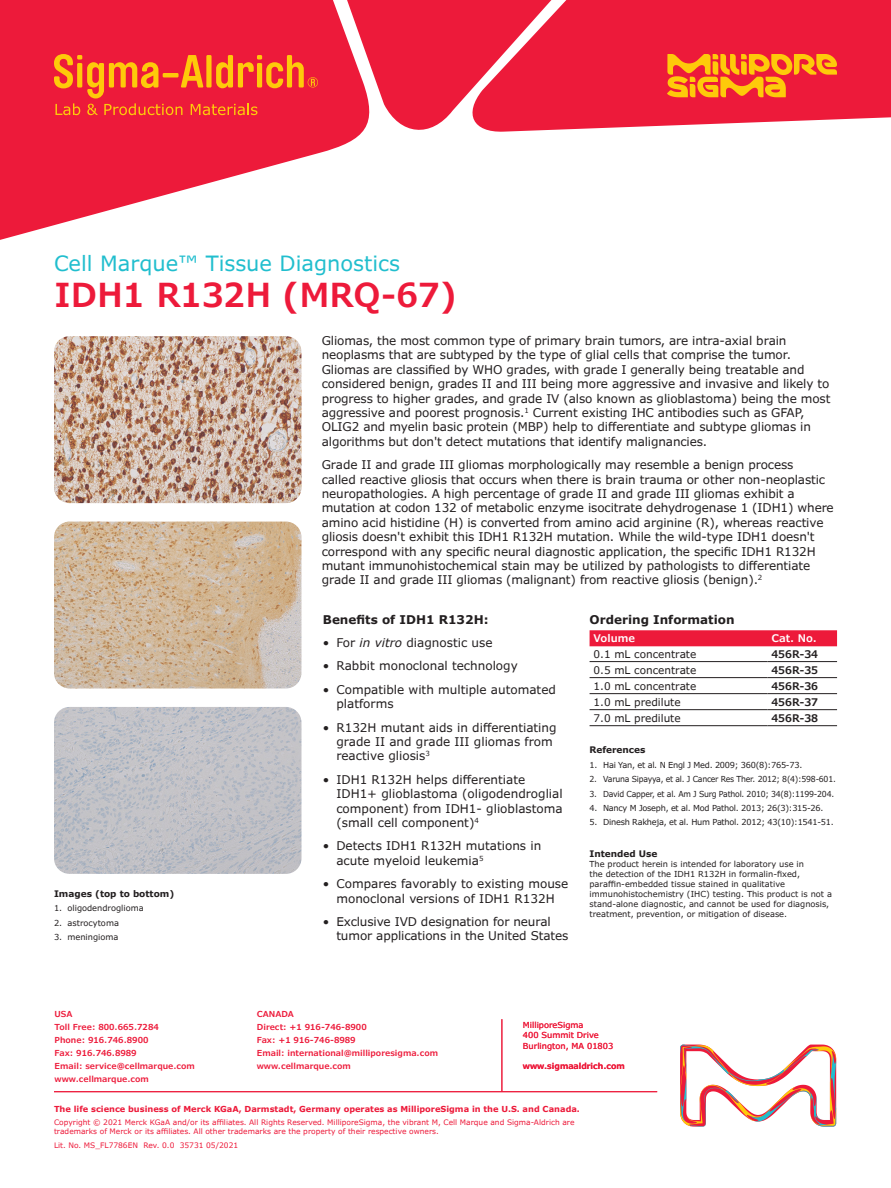
<style>
.page{position:relative;width:891px;height:1188px;background:#fff}
.page>*{position:absolute;margin:0;border:0;box-sizing:border-box;transform-origin:0 0}
.Merck_Headline_30_30{font:600 33px "Verdana Pro";color:#ed1a3a}
.Merck_Headline_30_30-2{font:21px "Verdana Pro";color:#21bece}
.Body_Copy_9_11{font:12px/14.4px "Verdana Pro";letter-spacing:-.01em;color:#231f20}
.t1{font:12px "Verdana";color:#231f20}
.Body_Subhead_9_11{font:700 12px "Verdana Pro";color:#231f20}
.Table_Title_9_11{font:700 12px "Verdana Pro";color:#231f20}
.Table_Body_7_9{font:10.5px "Verdana Pro";color:#231f20}
.Table_Body_7_9-2{font:600 10.5px "Verdana Pro";color:#231f20}
.Table_Head_7_9{font:600 10.5px "Verdana Pro";color:#fff}
.Body_Subhead_6_7{font:700 9px "Verdana Pro";color:#231f20}
.Body_Copy_6_7{font:8.25px/9.9px "Verdana Pro";color:#231f20}
.t2{font:600 8.25px "Verdana Pro";color:#ed1a3a}
.Body_Copy_6_7-2{font:8.25px "Verdana Pro";letter-spacing:-.03em;color:#231f20}
.Body_Copy_6_7-3{font:8.25px "Verdana Pro";letter-spacing:-.03em;color:#231f20;scale:.94 1}
.Endorsement_-__Legal{font:700 8.25px "Verdana Pro";color:#ed1a3a}
.t3{font:8.25px/10.5px "Verdana Pro";color:#ed1a3a}
.Legal_5_6{font:7.5px/9px "Verdana Pro";color:#ed1a3a}
.s1{font-style:italic}
</style>
<div class="page">
<svg style="left:0;top:0;width:354px;height:240px;fill:#ed1a3a"></svg>
<svg style="left:882px;top:0;width:9px;height:118px"></svg>
<svg style="left:180px;top:0;width:702px;height:139px;background:#ef3854"></svg>
<svg style="left:54px;top:54px;width:264px;height:61px;background:#f1462d"></svg>
<img style="left:54px;top:522px;width:248px;height:167px">
<img style="left:54px;top:336px;width:248px;height:167px">
<img style="left:54px;top:707px;width:248px;height:167px">
<svg style="left:680px;top:1045px;width:156px;height:82px"></svg>
<div style="left:590px;top:630px;width:247px;height:16px;background:#ed1a3a"></div>
<hr style="left:590px;top:661px;width:177px;height:1px;background:#231f20">
<hr style="left:767px;top:661px;width:70px;height:1px;background:#231f20">
<hr style="left:590px;top:677px;width:177px;height:1px;background:#231f20">
<hr style="left:767px;top:677px;width:70px;height:1px;background:#231f20">
<hr style="left:590px;top:693px;width:177px;height:1px;background:#231f20">
<hr style="left:767px;top:693px;width:70px;height:1px;background:#231f20">
<hr style="left:590px;top:709px;width:177px;height:1px;background:#231f20">
<hr style="left:767px;top:709px;width:70px;height:1px;background:#231f20">
<hr style="left:590px;top:725px;width:177px;height:1px;background:#231f20">
<hr style="left:767px;top:725px;width:70px;height:1px;background:#231f20">
<hr style="left:54px;top:1091px;width:603px;height:1px;background:#ed1a3a">
<hr style="left:502px;top:1019px;width:1px;height:73px;background:#ed1a3a">
<svg style="left:667px;top:54px;width:170px;height:43px;background:#f57121"></svg>
<p class="Merck_Headline_30_30-2" style="left:54px;top:250px;width:348px">Cell Marque™ Tissue Diagnostics</p>
<p class="Merck_Headline_30_30" style="left:54px;top:274px;width:404px">IDH1 R132H (MRQ-67)</p>
<p class="Body_Subhead_6_7" style="left:54px;top:888px;width:122px">Images (top to bottom)</p>
<p class="Body_Copy_6_7" style="left:54px;top:904px;width:91px">1. oligodendroglioma</p>
<p class="Body_Copy_6_7" style="left:54px;top:918px;width:66px">2. astrocytoma</p>
<p class="Body_Copy_6_7" style="left:54px;top:932px;width:66px">3. meningioma</p>
<p class="Body_Copy_9_11" style="left:322px;top:334px;width:510px">Gliomas, the most common type of primary brain tumors, are intra-axial brain neoplasms that are subtyped by the type of glial cells that comprise the tumor.<br>Gliomas are classified by WHO grades, with grade I generally being treatable and considered benign, grades II and III being more aggressive and invasive and likely to progress to higher grades, and grade IV (also known as glioblastoma) being the most aggressive and poorest prognosis.<sup>1</sup> Current existing IHC antibodies such as GFAP, OLIG2 and myelin basic protein (MBP) help to differentiate and subtype gliomas in algorithms but don't detect mutations that identify malignancies.</p>
<p class="Body_Copy_9_11" style="left:322px;top:458px;width:514px">Grade II and grade III gliomas morphologically may resemble a benign process<br>called reactive gliosis that occurs when there is brain trauma or other non-neoplastic neuropathologies. A high percentage of grade II and grade III gliomas exhibit a mutation at codon 132 of metabolic enzyme isocitrate dehydrogenase 1 (IDH1) where amino acid histidine (H) is converted from amino acid arginine (R), whereas reactive gliosis doesn't exhibit this IDH1 R132H mutation. While the wild-type IDH1 doesn't correspond with any specific neural diagnostic application, the specific IDH1 R132H mutant immunohistochemical stain may be utilized by pathologists to differentiate grade II and grade III gliomas (malignant) from reactive gliosis (benign).<sup>2</sup></p>
<p class="Body_Subhead_9_11" style="left:323px;top:611px;width:167px">Benefits of IDH1 R132H:</p>
<p class="t1" style="left:323px;top:635px;width:171px">• For <span class="s1">in vitro</span> diagnostic use</p>
<p class="Body_Copy_9_11" style="left:323px;top:659px;width:196px">• Rabbit monoclonal technology</p>
<p class="Body_Copy_9_11" style="left:336px;top:682px;width:221px;text-indent:-14px">• Compatible with multiple automated platforms</p>
<p class="Body_Copy_9_11" style="left:336px;top:720px;width:222px;text-indent:-14px">• R132H mutant aids in differentiating grade II and grade III gliomas from reactive gliosis<sup>3</sup></p>
<p class="Body_Copy_9_11" style="left:336px;top:772px;width:228px;text-indent:-14px">• IDH1 R132H helps differentiate IDH1+ glioblastoma (oligodendroglial component) from IDH1- glioblastoma (small cell component)<sup>4</sup></p>
<p class="Body_Copy_9_11" style="left:336px;top:839px;width:206px;text-indent:-14px">• Detects IDH1 R132H mutations in acute myeloid leukemia<sup>5</sup></p>
<p class="Body_Copy_9_11" style="left:323px;top:877px;width:247px;text-align:center">• Compares favorably to existing mouse monoclonal versions of IDH1 R132H</p>
<p class="Body_Copy_9_11" style="left:336px;top:915px;width:234px;text-indent:-14px">• Exclusive IVD designation for neural tumor applications in the United States</p>
<p class="Table_Title_9_11" style="left:590px;top:611px;width:147px">Ordering Information</p>
<p class="Table_Head_7_9" style="left:594px;top:632px;width:43px">Volume</p>
<p class="Table_Head_7_9" style="left:771px;top:632px;width:47px">Cat. No.</p>
<p class="Table_Body_7_9" style="left:594px;top:647px;width:104px">0.1 mL concentrate</p>
<p class="Table_Body_7_9-2" style="left:771px;top:647px;width:48px">456R-34</p>
<p class="Table_Body_7_9" style="left:594px;top:663px;width:104px">0.5 mL concentrate</p>
<p class="Table_Body_7_9-2" style="left:771px;top:663px;width:48px">456R-35</p>
<p class="Table_Body_7_9" style="left:594px;top:679px;width:104px">1.0 mL concentrate</p>
<p class="Table_Body_7_9-2" style="left:771px;top:679px;width:48px">456R-36</p>
<p class="Table_Body_7_9" style="left:594px;top:695px;width:89px">1.0 mL predilute</p>
<p class="Table_Body_7_9-2" style="left:771px;top:695px;width:48px">456R-37</p>
<p class="Table_Body_7_9" style="left:594px;top:711px;width:89px">7.0 mL predilute</p>
<p class="Table_Body_7_9-2" style="left:771px;top:711px;width:48px">456R-38</p>
<p class="Body_Subhead_6_7" style="left:590px;top:744px;width:57px">References</p>
<p class="Body_Copy_6_7-2" style="left:590px;top:760px;width:214px">1. Hai Yan, et al. N Engl J Med. 2009; 360(8):765-73.</p>
<p class="Body_Copy_6_7-3" style="left:590px;top:774px;width:263px">2. Varuna Sipayya, et al. J Cancer Res Ther. 2012; 8(4):598-601.</p>
<p class="Body_Copy_6_7-3" style="left:590px;top:788px;width:262px">3. David Capper, et al. Am J Surg Pathol. 2010; 34(8):1199-204.</p>
<p class="Body_Copy_6_7-2" style="left:590px;top:803px;width:235px">4. Nancy M Joseph, et al. Mod Pathol. 2013; 26(3):315-26.</p>
<p class="Body_Copy_6_7-2" style="left:590px;top:817px;width:246px">5. Dinesh Rakheja, et al. Hum Pathol. 2012; 43(10):1541-51.</p>
<p class="Body_Subhead_6_7" style="left:590px;top:848px;width:70px">Intended Use</p>
<p class="Body_Copy_6_7" style="left:590px;top:859px;width:244px">The product herein is intended for laboratory use in<br>the detection of the IDH1 R132H in formalin-fixed, paraffin-embedded tissue stained in qualitative immunohistochemistry (IHC) testing. This product is not a stand-alone diagnostic, and cannot be used for diagnosis, treatment, prevention, or mitigation of disease.</p>
<p class="t2" style="left:257px;top:1009px;width:39px">CANADA</p>
<p class="t2" style="left:257px;top:1022px;width:112px">Direct: +1 916-746-8900</p>
<p class="t2" style="left:257px;top:1034px;width:100px">Fax: +1 916-746-8989</p>
<p class="t2" style="left:257px;top:1047px;width:183px">Email: international@milliporesigma.com</p>
<p class="t2" style="left:257px;top:1060px;width:96px">www.cellmarque.com</p>
<p class="Endorsement_-__Legal" style="left:54px;top:1103px;width:527px">The life science business of Merck KGaA, Darmstadt, Germany operates as MilliporeSigma in the U.S. and Canada.</p>
<p class="Legal_5_6" style="left:54px;top:1118px;width:522px">Copyright © 2021 Merck KGaA and/or its affiliates. All Rights Reserved. MilliporeSigma, the vibrant M, Cell Marque and Sigma-Aldrich are trademarks of Merck or its affiliates. All other trademarks are the property of their respective owners.</p>
<p class="Legal_5_6" style="left:54px;top:1140px;width:186px">Lit. No. MS_FL7786EN Rev. 0.0 35731 05/2021</p>
<p class="t2" style="left:55px;top:1009px;width:20px">USA</p>
<p class="t2" style="left:55px;top:1022px;width:106px">Toll Free: 800.665.7284</p>
<p class="t2" style="left:55px;top:1034px;width:95px">Phone: 916.746.8900</p>
<p class="t2" style="left:55px;top:1047px;width:84px">Fax: 916.746.8989</p>
<p class="t2" style="left:55px;top:1060px;width:142px">Email: service@cellmarque.com</p>
<p class="t2" style="left:55px;top:1073px;width:96px">www.cellmarque.com</p>
<p class="t3" style="left:523px;top:1019px;width:77px">MilliporeSigma<br>400 Summit Drive</p>
<p class="t3" style="left:523px;top:1040px;width:92px">Burlington, MA 01803</p>
<p class="t2" style="left:523px;top:1061px;width:103px">www.sigmaaldrich.com</p>
</div>
